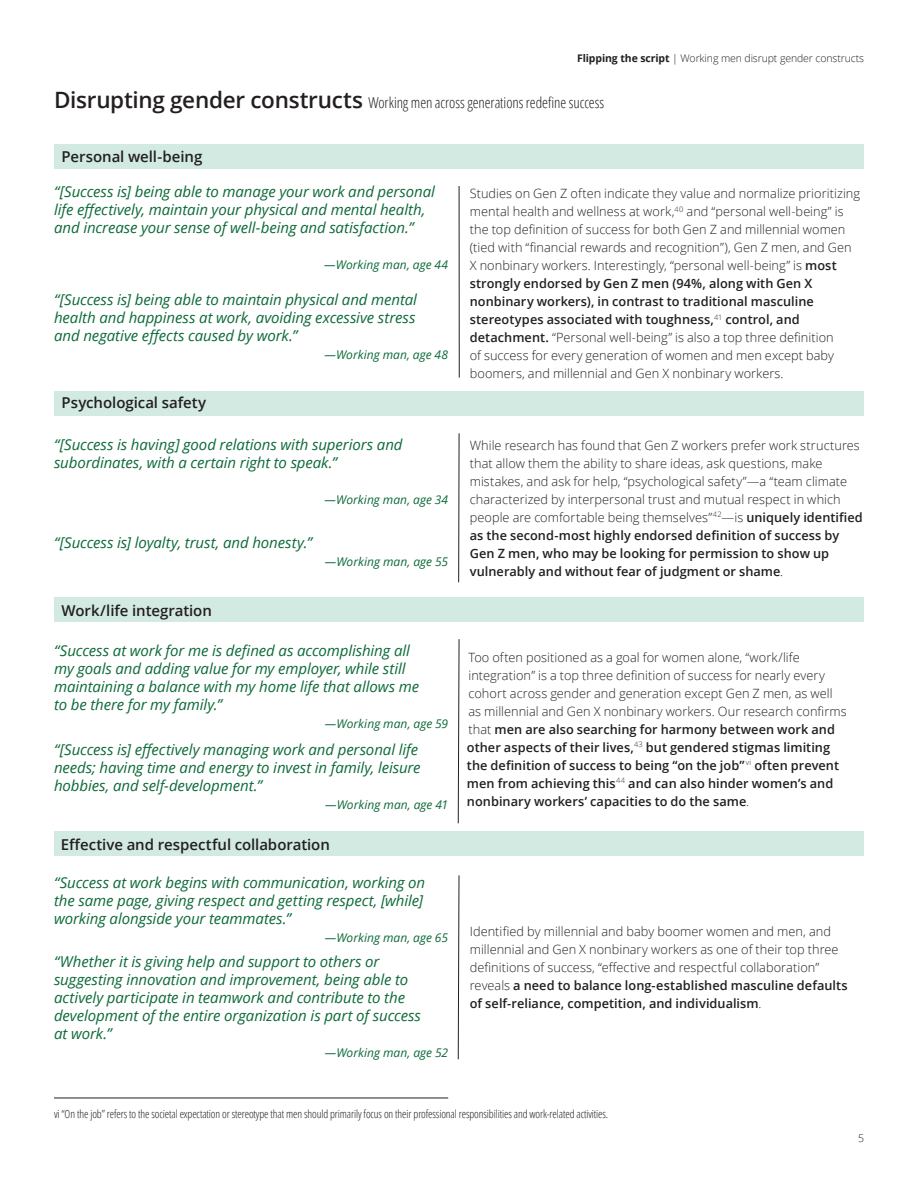
<style>
.page{position:relative;width:918px;height:1188px;background:#fff}
.page>*{position:absolute;margin:0;border:0;box-sizing:border-box;transform-origin:0 0}
.Folio__7_9_5pt{font:italic 15px/18px "Open Sans";letter-spacing:-.005em;color:#0d6a38}
.Folio__7_9_5pt-2{font:600 15px "Open Sans";letter-spacing:-.005em;color:#231f20}
.Folio__7_9_5pt-3{font:300 condensed 15px "Open Sans";letter-spacing:-.005em;color:#231f20}
.Folio__7_9_5pt-4{font:300 12.75px/18px "Open Sans";letter-spacing:.005em;color:#231f20}
.Folio__7_9_5pt-5{font:600 12.75px/18px "Open Sans";letter-spacing:.005em;color:#231f20}
.Folio__7_9_5pt-6{font:italic 12px "Open Sans";letter-spacing:.005em;color:#0d6a38}
.Folio__7_9_5pt-7{font:300 condensed 11.25px "Open Sans";letter-spacing:-.01em;color:#231f20}
.t1{font:300 10.5px "Open Sans";letter-spacing:-.01em;color:#231f20}
.s1{font-weight:700}
.s2{font-weight:600;font-stretch:normal;font-size:22.5px}
.s3{font-weight:600}
.s4{font-weight:300}
</style>
<div class="page">
<div style="left:54px;top:144px;width:809px;height:25px;background:#d2eae2"></div>
<hr style="left:459px;top:186px;width:1px;height:192px;background:#231f20">
<div style="left:54px;top:391px;width:809px;height:25px;background:#d2eae2"></div>
<hr style="left:458px;top:433px;width:1px;height:149px;background:#231f20">
<div style="left:54px;top:597px;width:809px;height:25px;background:#d2eae2"></div>
<svg style="left:458px;top:639px;width:1px;height:185px"></svg>
<div style="left:54px;top:831px;width:809px;height:25px;background:#d2eae2"></div>
<svg style="left:458px;top:875px;width:1px;height:185px"></svg>
<hr style="left:54px;top:1098px;width:394px;height:1px;background:#231f20">
<p class="t1" style="left:577px;top:51px;width:288px"><span class="s1">Flipping the script</span> | Working men disrupt gender constructs</p>
<p class="Folio__7_9_5pt-3" style="left:54px;top:92px;width:552px"><span class="s2">Disrupting gender constructs</span> Working men across generations redefine success</p>
<p class="Folio__7_9_5pt-2" style="left:62px;top:146px;width:142px">Personal well-being</p>
<p class="Folio__7_9_5pt" style="left:54px;top:183px;width:382px">“[Success is] being able to manage your work and personal life effectively, maintain your physical and mental health, and increase your sense of well-being and satisfaction.”</p>
<p class="Folio__7_9_5pt-6" style="left:324px;top:257px;width:125px">—Working man, age 44</p>
<p class="Folio__7_9_5pt" style="left:54px;top:291px;width:364px;text-align:justify">“[Success is] being able to maintain physical and mental health and happiness at work, avoiding excessive stress and negative effects caused by work.”</p>
<p class="Folio__7_9_5pt-6" style="left:324px;top:347px;width:125px">—Working man, age 48</p>
<p class="Folio__7_9_5pt-2" style="left:62px;top:393px;width:146px">Psychological safety</p>
<p class="Folio__7_9_5pt" style="left:54px;top:435px;width:350px">“[Success is having] good relations with superiors and subordinates, with a certain right to speak.”</p>
<p class="Folio__7_9_5pt-6" style="left:325px;top:492px;width:125px">—Working man, age 34</p>
<p class="Folio__7_9_5pt" style="left:54px;top:533px;width:260px">“[Success is] loyalty, trust, and honesty.”</p>
<p class="Folio__7_9_5pt-6" style="left:325px;top:553px;width:125px">—Working man, age 55</p>
<p class="Folio__7_9_5pt-2" style="left:62px;top:600px;width:152px">Work/life integration</p>
<p class="Folio__7_9_5pt" style="left:54px;top:642px;width:367px">“Success at work for me is defined as accomplishing all my goals and adding value for my employer, while still maintaining a balance with my home life that allows me to be there for my family.”</p>
<p class="Folio__7_9_5pt-6" style="left:325px;top:716px;width:125px">—Working man, age 59</p>
<p class="Folio__7_9_5pt" style="left:54px;top:741px;width:368px">“[Success is] effectively managing work and personal life needs; having time and energy to invest in family, leisure hobbies, and self-development.”</p>
<p class="Folio__7_9_5pt-6" style="left:325px;top:797px;width:125px">—Working man, age 41</p>
<p class="Folio__7_9_5pt-2" style="left:61px;top:834px;width:271px">Effective and respectful collaboration</p>
<p class="Folio__7_9_5pt" style="left:54px;top:873px;width:373px">“Success at work begins with communication, working on the same page, giving respect and getting respect, [while] working alongside your teammates.”</p>
<p class="Folio__7_9_5pt-6" style="left:325px;top:929px;width:125px">—Working man, age 65</p>
<p class="Folio__7_9_5pt" style="left:54px;top:952px;width:369px">“Whether it is giving help and support to others or suggesting innovation and improvement, being able to actively participate in teamwork and contribute to the development of the entire organization is part of success at work.”</p>
<p class="Folio__7_9_5pt-6" style="left:325px;top:1044px;width:125px">—Working man, age 52</p>
<p class="Folio__7_9_5pt-4" style="left:470px;top:184px;width:392px">Studies on Gen Z often indicate they value and normalize prioritizing mental health and wellness at work,<sup>40</sup> and “personal well-being” is the top definition of success for both Gen Z and millennial women (tied with “financial rewards and recognition”), Gen Z men, and Gen X nonbinary workers. Interestingly, “personal well-being” is <span class="s3">most strongly endorsed by Gen Z men (94%, along with Gen X nonbinary workers), in contrast to traditional masculine stereotypes associated with toughness,</span><sup>41</sup> <span class="s3">control, and detachment.</span> “Personal well-being” is also a top three definition<br>of success for every generation of women and men except baby boomers, and millennial and Gen X nonbinary workers.</p>
<p class="Folio__7_9_5pt-4" style="left:470px;top:436px;width:395px">While research has found that Gen Z workers prefer work structures that allow them the ability to share ideas, ask questions, make mistakes, and ask for help, “psychological safety”—a “team climate characterized by interpersonal trust and mutual respect in which people are comfortable being themselves”<sup>42</sup>—is <span class="s3">uniquely identified as the second-most highly endorsed definition of success by Gen Z men, who may be looking for permission to show up vulnerably and without fear of judgment or shame</span>.</p>
<p class="Folio__7_9_5pt-5" style="left:467px;top:648px;width:381px"><span class="s4">Too often positioned as a goal for women alone, “work/life integration” is a top three definition of success for nearly every cohort across gender and generation except Gen Z men, as well as millennial and Gen X nonbinary workers. Our research confirms that</span> men are also searching for harmony between work and other aspects of their lives,<sup>43</sup> but gendered stigmas limiting the definition of success to being “on the job” <sup>vi</sup> often prevent men from achieving this<sup>44</sup> and can also hinder women’s and nonbinary workers’ capacities to do the same<span class="s4">.</span></p>
<p class="Folio__7_9_5pt-4" style="left:470px;top:922px;width:379px">Identified by millennial and baby boomer women and men, and millennial and Gen X nonbinary workers as one of their top three definitions of success, “effective and respectful collaboration” reveals <span class="s3">a need to balance long-established masculine defaults of self-reliance, competition, and individualism</span>.</p>
<p class="Folio__7_9_5pt-7" style="left:54px;top:1107px;width:556px">vi “On the job” refers to the societal expectation or stereotype that men should primarily focus on their professional responsibilities and work-related activities.</p>
<p class="t1" style="left:858px;top:1131px;width:7px">5</p>
</div>
